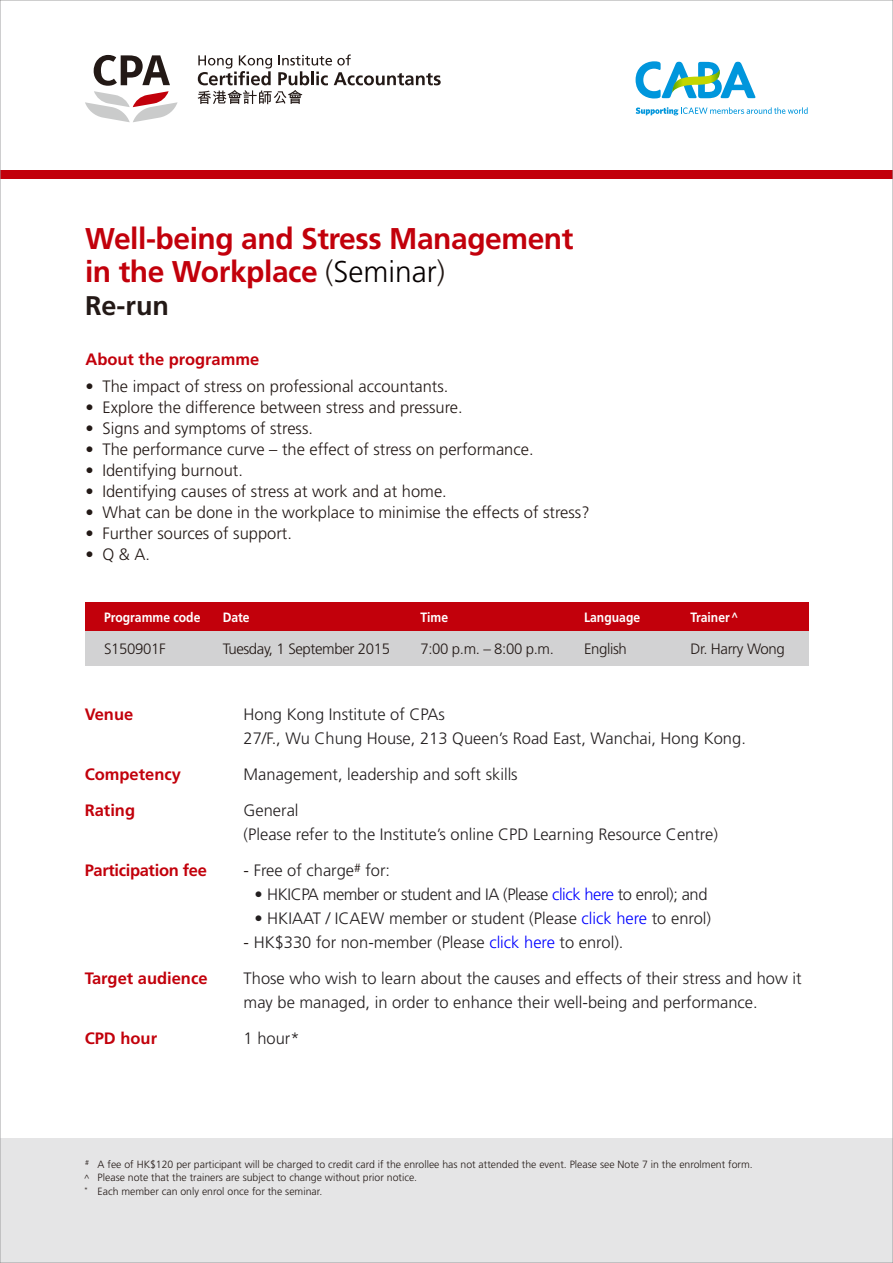
<style>
.page{position:relative;width:893px;height:1263px;background:#fff}
.page>*{position:absolute;margin:0;border:0;box-sizing:border-box;transform-origin:0 0}
.t1{font:700 30px/33px "Frutiger";letter-spacing:-.015em;color:#c2000b}
.t2{font:700 27px "Frutiger";color:#231916}
.t3{font:300 16.5px/24px "Frutiger";color:#231f20}
.t4{font:300 16.5px "Frutiger";color:#231916}
.t5{font:700 16.5px "Frutiger";color:#c2000b}
.t6{font:300 16.5px "Frutiger";letter-spacing:-.025em;color:#231f20}
.t7{font:700 16.5px "Frutiger";letter-spacing:-.02em;color:#c2000b}
.t8{font:300 15px "Frutiger";letter-spacing:-.025em;color:#231916}
.t9{font:700 13.5px "Frutiger";color:#fff;scale:.9 1}
.t10{font:300 10.5px/13.5px "Frutiger";color:#231916}
.s1{font-weight:300;color:#231916}
.s2{font-weight:300;color:#060000}
.s3{color:#231916}
.s4{color:#00f}
.s5{font-size:9px}
</style>
<div class="page">
<div style="left:0;top:1138px;width:893px;height:125px;background:#e5e5e6"></div>
<div style="left:0;top:170px;width:893px;height:9px;background:#c2000b"></div>
<div style="left:85px;top:602px;width:724px;height:29px;background:#c2000b"></div>
<div style="left:85px;top:631px;width:724px;height:34px;background:#d2d2d3"></div>
<svg style="left:636px;top:61px;width:120px;height:37px"></svg>
<svg style="left:636px;top:107px;width:172px;height:8px"></svg>
<svg style="left:198px;top:54px;width:243px;height:50px"></svg>
<svg style="left:85px;top:55px;width:93px;height:67px"></svg>
<h1 class="t1" style="left:85px;top:222px;width:490px">Well-being and Stress Management in the Workplace <span class="s1">(</span><span class="s2">Seminar</span><span class="s1">)</span></h1>
<h2 class="t2" style="left:85px;top:290px;width:85px">Re-run</h2>
<p class="t5" style="left:85px;top:350px;width:175px">About the programme</p>
<p class="t4" style="left:85px;top:377px;width:364px">• The impact of stress on professional accountants.</p>
<p class="t4" style="left:85px;top:398px;width:379px">• Explore the difference between stress and pressure.</p>
<p class="t4" style="left:85px;top:419px;width:229px">• Signs and symptoms of stress.</p>
<p class="t4" style="left:85px;top:440px;width:450px">• The performance curve – the effect of stress on performance.</p>
<p class="t4" style="left:85px;top:461px;width:159px">• Identifying burnout.</p>
<p class="t4" style="left:85px;top:482px;width:363px">• Identifying causes of stress at work and at home.</p>
<p class="t4" style="left:85px;top:503px;width:506px">• What can be done in the workplace to minimise the effects of stress?</p>
<p class="t4" style="left:85px;top:524px;width:208px">• Further sources of support.</p>
<p class="t4" style="left:85px;top:545px;width:66px">• Q &amp; A.</p>
<p class="t9" style="left:104px;top:609px;width:109px">Programme code</p>
<p class="t9" style="left:223px;top:609px;width:32px">Date</p>
<p class="t9" style="left:420px;top:609px;width:32px">Time</p>
<p class="t9" style="left:584px;top:609px;width:64px">Language</p>
<p class="t9" style="left:690px;top:609px;width:55px">Trainer^</p>
<p class="t8" style="left:104px;top:640px;width:63px">S150901F</p>
<p class="t8" style="left:223px;top:640px;width:169px">Tuesday, 1 September 2015</p>
<p class="t8" style="left:420px;top:640px;width:135px">7:00 p.m. – 8:00 p.m.</p>
<p class="t8" style="left:584px;top:640px;width:44px">English</p>
<p class="t8" style="left:690px;top:640px;width:96px">Dr. Harry Wong</p>
<p class="t5" style="left:85px;top:705px;width:50px">Venue</p>
<p class="t3" style="left:244px;top:703px;width:504px">Hong Kong Institute of CPAs<br>27/F., Wu Chung House, 213 Queen’s Road East, Wanchai, Hong Kong.</p>
<p class="t5" style="left:85px;top:765px;width:98px">Competency</p>
<p class="t3" style="left:244px;top:763px;width:276px">Management, leadership and soft skills</p>
<p class="t5" style="left:85px;top:801px;width:52px">Rating</p>
<p class="t3" style="left:244px;top:799px;width:476px">General<br>(Please refer to the Institute’s online CPD Learning Resource Centre)</p>
<p class="t7" style="left:85px;top:861px;width:124px">Participation fee</p>
<p class="t3" style="left:244px;top:859px;width:148px"><span class="s3">-</span> Free of charge<sup>#</sup> for:</p>
<p class="t6" style="left:254px;top:885px;width:455px">• HKICPA member or student and IA (Please <span class="s4">click here</span> to enrol); and</p>
<p class="t3" style="left:254px;top:907px;width:458px">• HKIAAT / ICAEW member or student (Please <span class="s4">click here</span> to enrol)</p>
<p class="t3" style="left:244px;top:931px;width:381px"><span class="s3">-</span> HK$330 for non-member (Please <span class="s4">click here</span> to enrol).</p>
<p class="t5" style="left:85px;top:969px;width:124px">Target audience</p>
<p class="t3" style="left:244px;top:967px;width:560px">Those who wish to learn about the causes and effects of their stress and how it may be managed, in order to enhance their well-being and performance.</p>
<p class="t5" style="left:85px;top:1029px;width:74px">CPD hour</p>
<p class="t3" style="left:244px;top:1027px;width:57px">1 hour*</p>
<p class="t10" style="left:84px;top:1157px;width:670px"><sup>#</sup> A fee of HK$120 per participant will be charged to credit card if the enrollee has not attended the event. Please see Note 7 in the enrolment form. <span class="s5">^</span> Please note that the trainers are subject to change without prior notice.<br><sup>*</sup> Each member can only enrol once for the seminar.</p>
</div>
